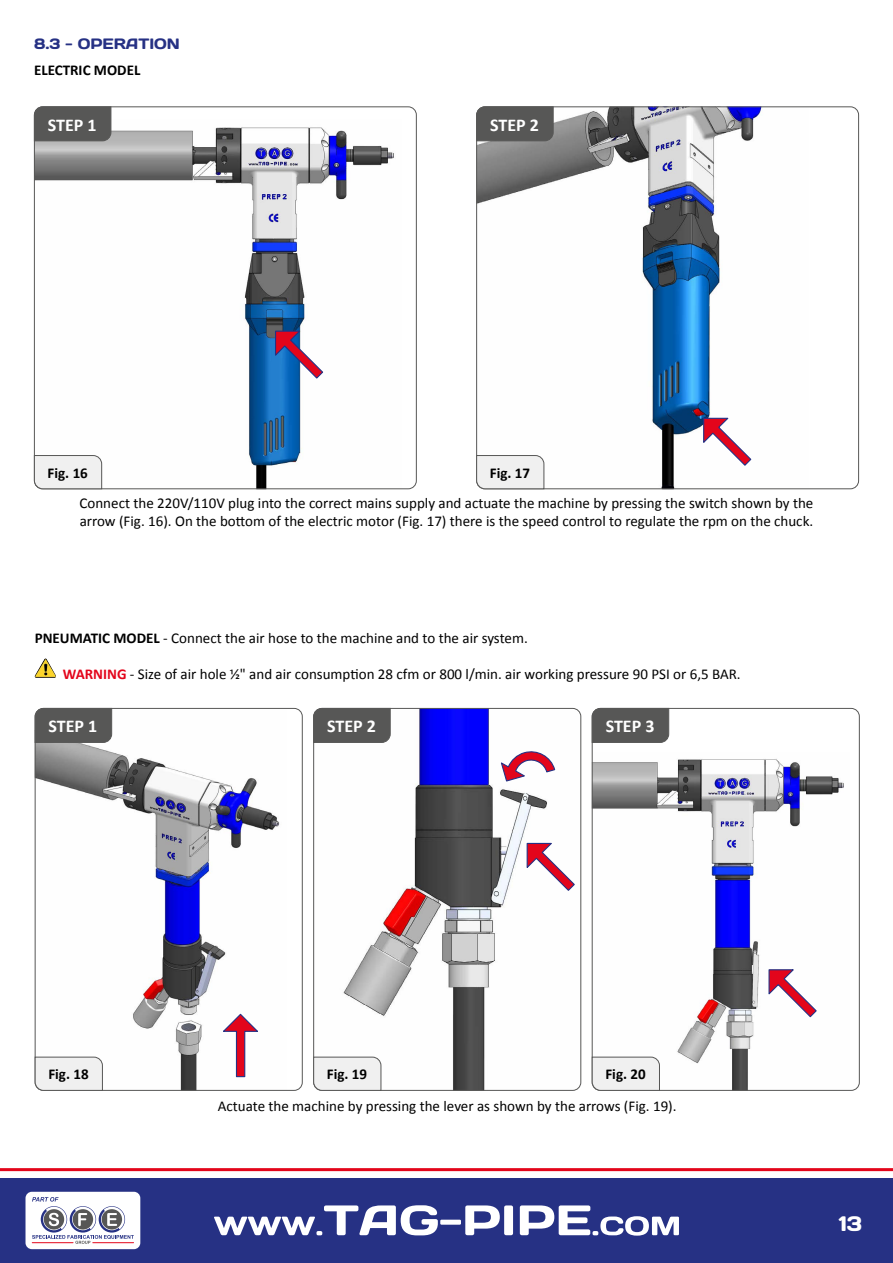
<style>
.page{position:relative;width:893px;height:1263px;background:#fff}
.page>*{position:absolute;margin:0;border:0;box-sizing:border-box;transform-origin:0 0}
.t1{font:21px "Days One";color:#fff}
.t2{font:700 18px "Calibri";color:#fff}
.t3{font:15px/18px "Calibri";color:#000}
.t4{font:700 15px "Calibri";color:#000}
.t5{font:15px "Days One";color:#263184}
.s1{font-weight:700}
.s2{font-weight:700;color:#e3051b}
</style>
<div class="page">
<div style="left:0;top:1178px;width:893px;height:85px;background:#263184"></div>
<hr style="left:0;top:1168px;width:893px;height:3px;background:#e3051b">
<svg style="left:214px;top:1205px;width:299px;height:30px"></svg>
<svg style="left:520px;top:1205px;width:159px;height:30px"></svg>
<div style="left:26px;top:1192px;width:114px;height:57px;background:#fff;border-radius:6px"></div>
<svg style="left:32px;top:1197px;width:102px;height:47px"></svg>
<img style="left:343px;top:708px;width:238px;height:381px">
<div style="left:313px;top:708px;width:268px;height:383px;border:1px solid #575756;border-radius:8px"></div>
<img style="left:594px;top:759px;width:250px;height:330px">
<div style="left:592px;top:708px;width:268px;height:383px;border:1px solid #575756;border-radius:8px"></div>
<img style="left:37px;top:710px;width:243px;height:379px">
<div style="left:35px;top:708px;width:268px;height:383px;border:1px solid #575756;border-radius:8px"></div>
<img style="left:37px;top:658px;width:8px;height:14px">
<svg style="left:221px;top:1013px;width:39px;height:65px"></svg>
<svg style="left:500px;top:749px;width:56px;height:33px"></svg>
<svg style="left:526px;top:842px;width:50px;height:50px"></svg>
<svg style="left:768px;top:969px;width:50px;height:49px"></svg>
<svg style="left:34px;top:1056px;width:69px;height:35px"></svg>
<svg style="left:313px;top:1056px;width:69px;height:35px"></svg>
<svg style="left:591px;top:1056px;width:69px;height:35px"></svg>
<div style="left:34px;top:708px;width:78px;height:35px;background:#575756"></div>
<div style="left:313px;top:708px;width:78px;height:35px;background:#575756"></div>
<div style="left:591px;top:708px;width:78px;height:35px;background:#575756"></div>
<img style="left:36px;top:127px;width:358px;height:360px">
<img style="left:478px;top:108px;width:284px;height:379px">
<svg style="left:274px;top:330px;width:50px;height:50px"></svg>
<svg style="left:703px;top:417px;width:49px;height:50px"></svg>
<svg style="left:34px;top:455px;width:68px;height:34px"></svg>
<svg style="left:476px;top:455px;width:69px;height:34px"></svg>
<svg style="left:34px;top:106px;width:78px;height:36px;background:#5b5b5a"></svg>
<svg style="left:476px;top:106px;width:78px;height:36px;background:#5a5a59"></svg>
<p class="t5" style="left:34px;top:34px;width:147px">8.3 - OPERATION</p>
<p class="t4" style="left:34px;top:61px;width:108px">ELECTRIC MODEL</p>
<p class="t2" style="left:48px;top:113px;width:50px">STEP 1</p>
<p class="t2" style="left:490px;top:113px;width:50px">STEP 2</p>
<p class="t4" style="left:48px;top:463px;width:42px">Fig. 16</p>
<p class="t4" style="left:490px;top:463px;width:42px">Fig. 17</p>
<p class="t3" style="left:80px;top:494px;width:735px">Connect the 220V/110V plug into the correct mains supply and actuate the machine by pressing the switch shown by the arrow (Fig. 16). On the bottom of the electric motor (Fig. 17) there is the speed control to regulate the rpm on the chuck.</p>
<p class="t3" style="left:35px;top:629px;width:494px"><span class="s1">PNEUMATIC MODEL</span> - Connect the air hose to the machine and to the air system.</p>
<p class="t3" style="left:63px;top:665px;width:679px"><span class="s2">WARNING</span> - Size of air hole 1/2" and air consumption 28 cfm or 800 l/min. air working pressure 90 PSI or 6,5 BAR.</p>
<p class="t2" style="left:49px;top:715px;width:50px">STEP 1</p>
<p class="t2" style="left:327px;top:715px;width:50px">STEP 2</p>
<p class="t2" style="left:606px;top:715px;width:50px">STEP 3</p>
<p class="t4" style="left:48px;top:1065px;width:42px">Fig. 18</p>
<p class="t4" style="left:327px;top:1065px;width:42px">Fig. 19</p>
<p class="t4" style="left:605px;top:1065px;width:42px">Fig. 20</p>
<p class="t3" style="left:218px;top:1096px;width:460px">Actuate the machine by pressing the lever as shown by the arrows (Fig. 19).</p>
<h1 class="t1" style="left:839px;top:1210px;width:25px">13</h1>
</div>
